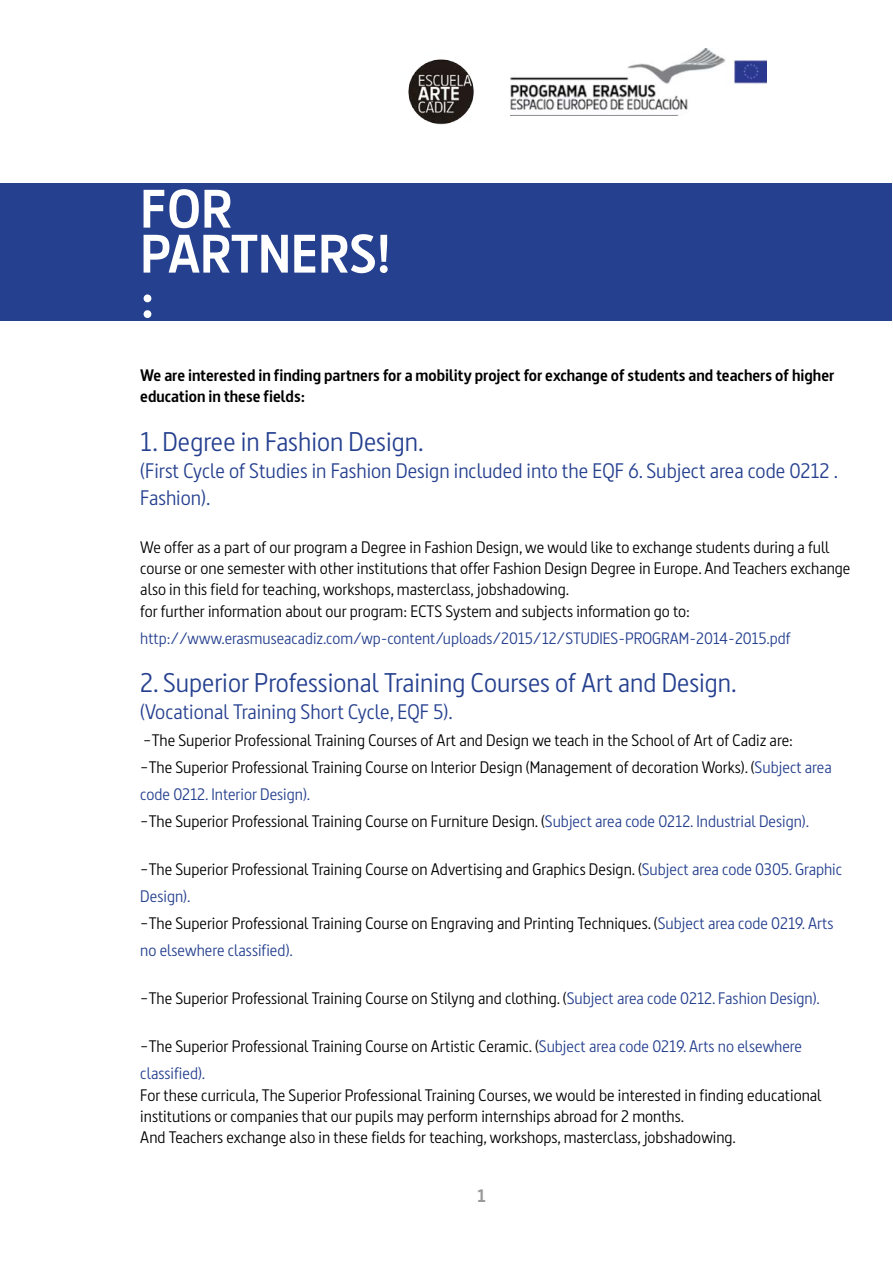
<style>
.page{position:relative;width:893px;height:1263px;background:#fff}
.page>*{position:absolute;margin:0;border:0;box-sizing:border-box;transform-origin:0 0}
.t1{font:700 54px/45px "Dsignes";color:#fff}
.t2{font:27px "Dsignes";color:#25408f}
.t3{font:21px/27px "Dsignes";color:#25408f}
.t4{font:700 18px "Dsignes";color:#999}
.t5{font:16.65px/27px "Dsignes";color:#000}
.t6{font:700 16.65px/21.1px "Dsignes";color:#000}
.t7{font:16.5px "Dsignes";color:#25408f}
.s1{color:#25408f}
</style>
<div class="page">
<img style="left:408px;top:59px;width:66px;height:66px">
<img style="left:510px;top:49px;width:257px;height:67px">
<div style="left:1px;top:184px;width:891px;height:137px;background:#25408f"></div>
<h1 class="t1" style="left:140px;top:185px;width:252px">FOR<br>PARTNERS! :</h1>
<p class="t6" style="left:140px;top:365px;width:696px">We are interested in finding partners for a mobility project for exchange of students and teachers of higher education in these fields:</p>
<h2 class="t2" style="left:140px;top:426px;width:285px">1. Degree in Fashion Design.</h2>
<p class="t3" style="left:140px;top:456px;width:699px">(First Cycle of Studies in Fashion Design included into the EQF 6. Subject area code 0212 .<br>Fashion).</p>
<p class="t5" style="left:140px;top:536px;width:712px;line-height:21.1px">We offer as a part of our program a Degree in Fashion Design, we would like to exchange students during a full course or one semester with other institutions that offer Fashion Design Degree in Europe. And Teachers exchange also in this field for teaching, workshops, masterclass, jobshadowing.<br>for further information about our program: ECTS System and subjects information go to:</p>
<p class="t7" style="left:140px;top:628px;width:652px">http://www.erasmuseacadiz.com/wp-content/uploads/2015/12/STUDIES-PROGRAM-2014-2015.pdf</p>
<h2 class="t2" style="left:140px;top:667px;width:598px">2. Superior Professional Training Courses of Art and Design.</h2>
<p class="t3" style="left:140px;top:698px;width:314px">(Vocational Training Short Cycle, EQF 5).</p>
<p class="t5" style="left:140px;top:726px;width:693px">−The Superior Professional Training Courses of Art and Design we teach in the School of Art of Cadiz are:<br>−The Superior Professional Training Course on Interior Design (Management of decoration Works). (<span class="s1">Subject area code 0212. Interior Design).<br></span>−The Superior Professional Training Course on Furniture Design. (<span class="s1">Subject area code 0212. Industrial Design).</span></p>
<p class="t5" style="left:140px;top:855px;width:703px">−The Superior Professional Training Course on Advertising and Graphics Design. (<span class="s1">Subject area code 0305. Graphic Design).<br></span>−The Superior Professional Training Course on Engraving and Printing Techniques. (<span class="s1">Subject area code 0219. Arts no elsewhere classified).</span></p>
<p class="t5" style="left:140px;top:985px;width:681px">−The Superior Professional Training Course on Stilyng and clothing. (<span class="s1">Subject area code 0212. Fashion Design).</span></p>
<p class="t5" style="left:140px;top:1033px;width:663px">−The Superior Professional Training Course on Artistic Ceramic. (<span class="s1">Subject area code 0219. Arts no elsewhere classified).</span></p>
<p class="t5" style="left:140px;top:1084px;width:683px;line-height:21.1px">For these curricula, The Superior Professional Training Courses, we would be interested in finding educational institutions or companies that our pupils may perform internships abroad for 2 months.<br>And Teachers exchange also in these fields for teaching, workshops, masterclass, jobshadowing.</p>
<p class="t4" style="left:477px;top:1185px;width:10px">1</p>
</div>
